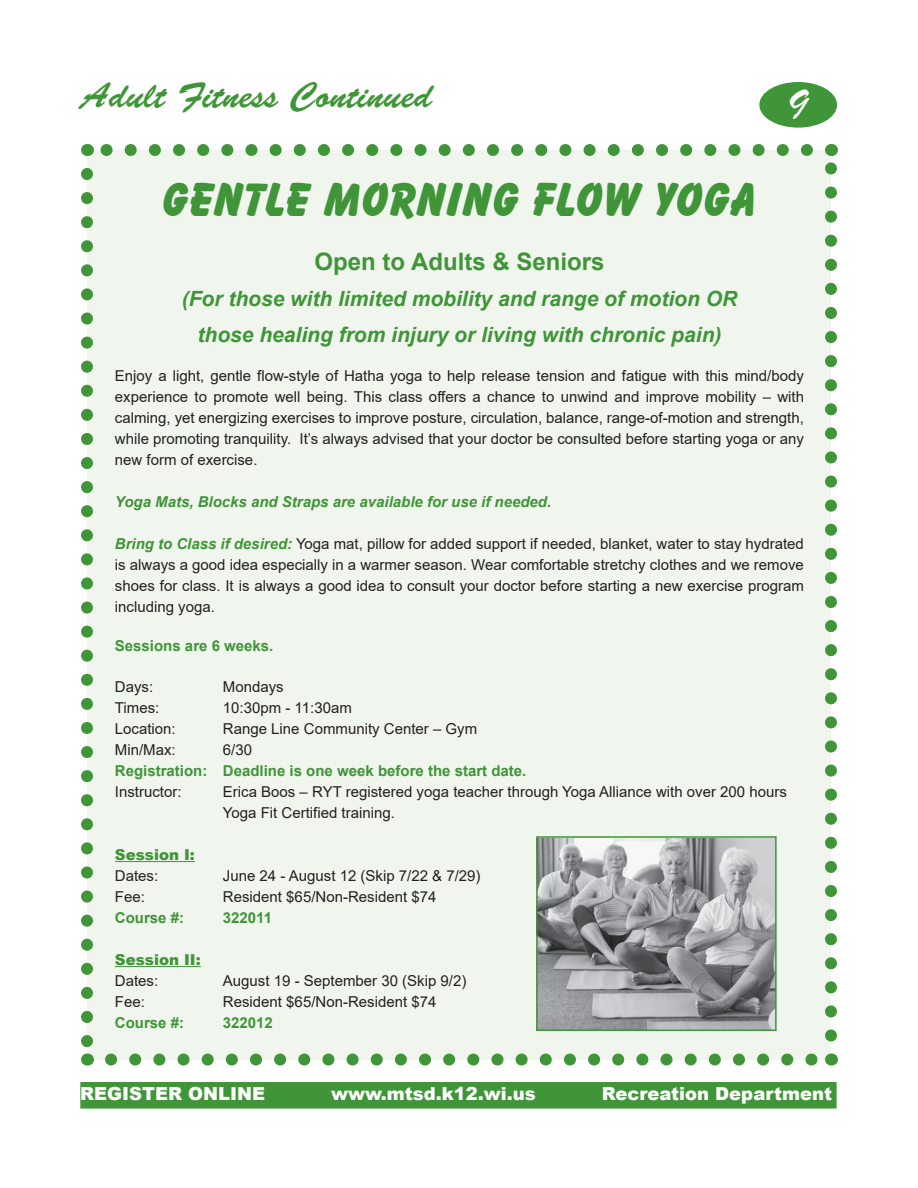
<style>
.page{position:relative;width:918px;height:1188px;background:#fff}
.page>*{position:absolute;margin:0;border:0;box-sizing:border-box;transform-origin:0 0}
.Body_Text{font:49.5px "Balloon Xbold";letter-spacing:.02em;color:#3f9537}
.t1{font:45px "Brush Script";color:#fff}
.t2{font:36px "Brush Script Std";color:#3f9537}
.Body_Text-2{font:700 24px "Arial";color:#3f9537}
.Body_Text-3{font:italic 700 21px "Arial";color:#3f9537}
.t3{font:900 18px "Arial";color:#fff}
.Body_Text-4{font:15px/21px "Arial";color:#231f20;text-align:justify}
.Body_Text-5{font:700 15px "Arial";color:#3f9537}
.Body_Text-6{font:italic 700 15px "Arial";color:#3f9537}
.Body_Text-7{font:900 15px "Arial";color:#3f9537}
.s1{font-weight:700;font-style:italic;color:#3f9537}
</style>
<div class="page">
<div style="left:87px;top:150px;width:744px;height:910px;background:#f0f6ee"></div>
<svg style="left:81px;top:174px;width:12px;height:874px"></svg>
<svg style="left:111px;top:1054px;width:707px;height:12px"></svg>
<svg style="left:825px;top:162px;width:12px;height:874px"></svg>
<svg style="left:100px;top:144px;width:707px;height:12px"></svg>
<svg style="left:87px;top:1054px;width:1px;height:12px"></svg>
<svg style="left:831px;top:1054px;width:1px;height:12px"></svg>
<svg style="left:831px;top:144px;width:1px;height:12px"></svg>
<svg style="left:87px;top:144px;width:1px;height:12px"></svg>
<div style="left:80px;top:1082px;width:757px;height:27px;background:#3f9537;border:2px solid #3f9537"></div>
<div style="left:760px;top:83px;width:76px;height:44px;background:#3f9537;border-radius:50%"></div>
<div style="left:759px;top:82px;width:78px;height:46px;border:2px solid #3f9537;border-radius:50%"></div>
<hr style="left:115px;top:861px;width:80px;height:1px;background:#3f9537">
<hr style="left:115px;top:966px;width:86px;height:1px;background:#3f9537">
<img style="left:539px;top:839px;width:235px;height:189px">
<div style="left:536px;top:836px;width:241px;height:195px;border:2px solid #3f9537"></div>
<p class="t2" style="left:81px;top:75px;width:353px">Adult Fitness Continued</p>
<p class="t1" style="left:786px;top:78px;width:22px">9</p>
<p class="Body_Text" style="left:163px;top:172px;width:595px">GENTLE MORNING FLOW YOGA</p>
<p class="Body_Text-2" style="left:315px;top:245px;width:291px">Open to Adults &amp; Seniors</p>
<p class="Body_Text-3" style="left:182px;top:285px;width:557px">(For those with limited mobility and range of motion OR</p>
<p class="Body_Text-3" style="left:198px;top:321px;width:525px">those healing from injury or living with chronic pain)</p>
<p class="Body_Text-4" style="left:115px;top:365px;width:691px">Enjoy a light, gentle flow-style of Hatha yoga to help release tension and fatigue with this mind/body experience to promote well being. This class offers a chance to unwind and improve mobility – with calming, yet energizing exercises to improve posture, circulation, balance, range-of-motion and strength, while promoting tranquility. It’s always advised that your doctor be consulted before starting yoga or any new form of exercise.</p>
<p class="Body_Text-6" style="left:115px;top:492px;width:438px">Yoga Mats, Blocks and Straps are available for use if needed.</p>
<p class="Body_Text-4" style="left:115px;top:533px;width:691px"><span class="s1">Bring to Class if desired:</span> Yoga mat, pillow for added support if needed, blanket, water to stay hydrated is always a good idea especially in a warmer season. Wear comfortable stretchy clothes and we remove shoes for class. It is always a good idea to consult your doctor before starting a new exercise program including yoga.</p>
<p class="Body_Text-5" style="left:115px;top:635px;width:160px">Sessions are 6 weeks.</p>
<p class="Body_Text-4" style="left:115px;top:676px;width:40px">Days:</p>
<p class="Body_Text-4" style="left:223px;top:676px;width:62px">Mondays</p>
<p class="Body_Text-4" style="left:115px;top:697px;width:46px">Times:</p>
<p class="Body_Text-4" style="left:223px;top:697px;width:130px">10:30pm - 11:30am</p>
<p class="Body_Text-4" style="left:115px;top:718px;width:62px">Location:</p>
<p class="Body_Text-4" style="left:223px;top:718px;width:256px">Range Line Community Center – Gym</p>
<p class="Body_Text-4" style="left:115px;top:739px;width:62px">Min/Max:</p>
<p class="Body_Text-4" style="left:223px;top:739px;width:31px">6/30</p>
<p class="Body_Text-5" style="left:115px;top:760px;width:413px">Registration: Deadline is one week before the start date.</p>
<p class="Body_Text-4" style="left:115px;top:781px;width:68px">Instructor:</p>
<p class="Body_Text-4" style="left:223px;top:781px;width:565px">Erica Boos – RYT registered yoga teacher through Yoga Alliance with over 200 hours</p>
<p class="Body_Text-4" style="left:223px;top:802px;width:174px">Yoga Fit Certified training.</p>
<p class="Body_Text-7" style="left:115px;top:843px;width:81px">Session I:</p>
<p class="Body_Text-4" style="left:115px;top:865px;width:45px">Dates:</p>
<p class="Body_Text-4" style="left:223px;top:865px;width:259px">June 24 - August 12 (Skip 7/22 &amp; 7/29)</p>
<p class="Body_Text-4" style="left:115px;top:886px;width:32px">Fee:</p>
<p class="Body_Text-4" style="left:223px;top:886px;width:215px">Resident $65/Non-Resident $74</p>
<p class="Body_Text-5" style="left:115px;top:907px;width:71px">Course #:</p>
<p class="Body_Text-5" style="left:223px;top:907px;width:51px">322011</p>
<p class="Body_Text-7" style="left:115px;top:948px;width:87px">Session II:</p>
<p class="Body_Text-4" style="left:115px;top:970px;width:45px">Dates:</p>
<p class="Body_Text-4" style="left:223px;top:970px;width:245px">August 19 - September 30 (Skip 9/2)</p>
<p class="Body_Text-4" style="left:115px;top:991px;width:32px">Fee:</p>
<p class="Body_Text-4" style="left:223px;top:991px;width:215px">Resident $65/Non-Resident $74</p>
<p class="Body_Text-5" style="left:115px;top:1012px;width:71px">Course #:</p>
<p class="Body_Text-5" style="left:223px;top:1012px;width:52px">322012</p>
<p class="t3" style="left:80px;top:1080px;width:186px">REGISTER ONLINE</p>
<p class="t3" style="left:331px;top:1080px;width:206px">www.mtsd.k12.wi.us</p>
<p class="t3" style="left:602px;top:1080px;width:232px">Recreation Department</p>
</div>
